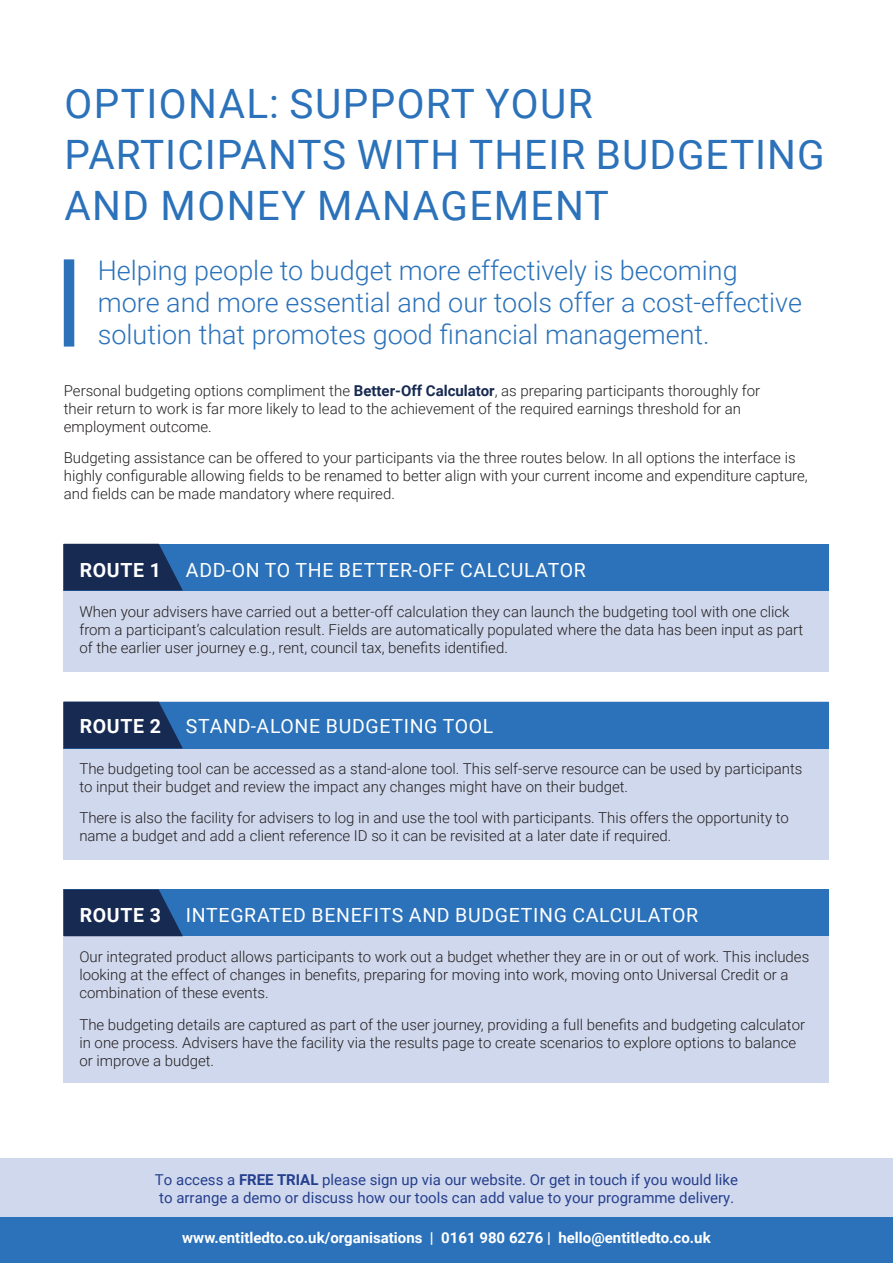
<style>
.page{position:relative;width:893px;height:1263px;background:#fff}
.page>*{position:absolute;margin:0;border:0;box-sizing:border-box;transform-origin:0 0}
.t1{font:40.5px/51px "Roboto";letter-spacing:.03em;color:#2b72ba}
.t2{font:300 27px/32.4px "Roboto";color:#2b72ba}
.t3{font:19.5px "Roboto";letter-spacing:.035em;color:#fff}
.t4{font:700 19.5px "Roboto";letter-spacing:.035em;color:#fff}
.t5{font:300 15px/18px "Roboto";color:#231f20}
.t6{font:15px/18px "Roboto";color:#253f8e}
.t7{font:700 15px "Roboto";color:#fff}
.s1{font-weight:700;color:#172a51}
.s2{font-weight:700}
.s3{font-family:"Minion Pro"}
</style>
<div class="page">
<div style="left:64px;top:259px;width:10px;height:88px;background:#2b72ba"></div>
<div style="left:64px;top:544px;width:765px;height:127px;background:#d0d8ed"></div>
<div style="left:64px;top:544px;width:765px;height:46px;background:#2b72ba"></div>
<svg style="left:64px;top:544px;width:119px;height:46px;background:#19315b"></svg>
<div style="left:64px;top:702px;width:765px;height:158px;background:#d0d8ed"></div>
<div style="left:64px;top:702px;width:765px;height:46px;background:#2b72ba"></div>
<svg style="left:64px;top:702px;width:119px;height:46px;background:#19315b"></svg>
<div style="left:64px;top:889px;width:765px;height:193px;background:#d0d8ed"></div>
<div style="left:64px;top:889px;width:765px;height:47px;background:#2b72ba"></div>
<svg style="left:64px;top:889px;width:119px;height:47px;background:#19325c"></svg>
<hr style="left:0;top:1158px;width:1px;height:105px;background:#d0d8ed">
<div style="left:1px;top:1158px;width:892px;height:105px;background:#d0d8ed"></div>
<hr style="left:0;top:1217px;width:1px;height:46px;background:#2b72ba">
<div style="left:1px;top:1217px;width:892px;height:46px;background:#2b72ba"></div>
<p class="t1" style="left:64px;top:76px;width:762px">OPTIONAL: SUPPORT YOUR<br>PARTICIPANTS WITH THEIR BUDGETING<br>AND MONEY MANAGEMENT</p>
<p class="t2" style="left:98px;top:253px;width:706px">Helping people to budget more effectively is becoming more and more essential and our tools offer a cost-effective solution that promotes good financial management.</p>
<p class="t5" style="left:64px;top:381px;width:698px">Personal budgeting options compliment the <span class="s1">Better-Off Calculator</span>, as preparing participants thoroughly for their return to work is far more likely to lead to the achievement of the required earnings threshold for an employment outcome.</p>
<p class="t5" style="left:64px;top:448px;width:745px">Budgeting assistance can be offered to your participants via the three routes below. In all options the interface is highly configurable allowing fields to be renamed to better align with your current income and expenditure capture, and fields can be made mandatory where required.</p>
<p class="t4" style="left:80px;top:556px;width:83px">ROUTE 1</p>
<p class="t3" style="left:186px;top:556px;width:401px">ADD-ON TO THE BETTER-OFF CALCULATOR</p>
<p class="t5" style="left:79px;top:602px;width:726px">When your advisers have carried out a better-off calculation they can launch the budgeting tool with one click from a participant’s calculation result. Fields are automatically populated where the data has been input as part of the earlier user journey e.g., rent, council tax, benefits identified.</p>
<p class="t4" style="left:80px;top:713px;width:83px">ROUTE 2</p>
<p class="t3" style="left:186px;top:713px;width:309px">STAND-ALONE BUDGETING TOOL</p>
<p class="t5" style="left:79px;top:759px;width:725px">The budgeting tool can be accessed as a stand-alone tool. This self-serve resource can be used by participants to input their budget and review the impact any changes might have on their budget.</p>
<p class="t5" style="left:79px;top:808px;width:711px">There is also the facility for advisers to log in and use the tool with participants. This offers the opportunity to name a budget and add a client reference ID so it can be revisited at a later date if required.</p>
<p class="t4" style="left:80px;top:901px;width:83px">ROUTE 3</p>
<p class="t3" style="left:186px;top:901px;width:514px">INTEGRATED BENEFITS AND BUDGETING CALCULATOR</p>
<p class="t5" style="left:79px;top:947px;width:731px">Our integrated product allows participants to work out a budget whether they are in or out of work. This includes looking at the effect of changes in benefits, preparing for moving into work, moving onto Universal Credit or a combination of these events.</p>
<p class="t5" style="left:79px;top:1015px;width:727px">The budgeting details are captured as part of the user journey, providing a full benefits and budgeting calculator in one process. Advisers have the facility via the results page to create scenarios to explore options to balance or improve a budget.</p>
<p class="t6" style="left:155px;top:1170px;width:585px">To access a <span class="s2">FREE TRIAL</span> please sign up via our website. Or get in touch if you would like to arrange a demo or discuss how our tools can add value to your programme delivery<span class="s3">.</span></p>
<p class="t7" style="left:182px;top:1227px;width:530px">www.entitledto.co.uk/organisations | 0161 980 6276 | hello@entitledto.co.uk</p>
</div>
